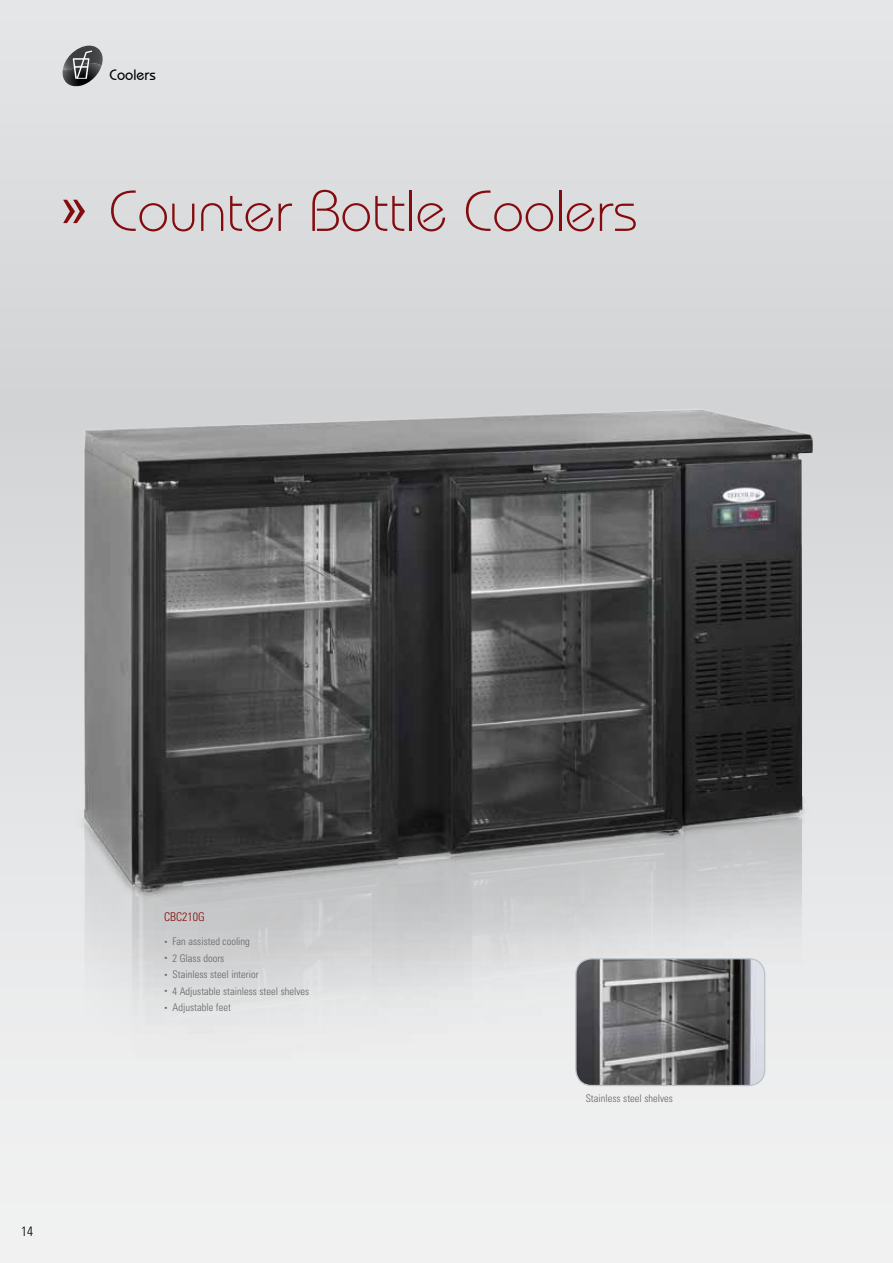
<style>
.page{position:relative;width:893px;height:1263px;background:#fff}
.page>*{position:absolute;margin:0;border:0;box-sizing:border-box;transform-origin:0 0}
.t1{font:300 57.75px "Bauhaus IT Cby BT";color:#840c0e}
.t2{font:500 15px "Bauhaus IT Cby BT";color:#000}
.t3{font:300 condensed 13.5px "Univers LT Std";color:#000}
.t4{font:300 condensed 12px "Univers LT Std";color:#840c0e}
.t5{font:300 condensed 10.5px "Univers LT Std";color:#636466}
.s1{font-family:"Arial";font-weight:400;font-size:52.5px}
.s2{font-size:6px}
</style>
<div class="page">
<div style="left:0;top:0;width:893px;height:1263px;background:linear-gradient(to right,#e3e4e5,#e3e4e5)"></div>
<img style="left:0;top:291px;width:893px;height:849px">
<svg style="left:62px;top:46px;width:42px;height:41px;background:#7c7e7f"></svg>
<img style="left:576px;top:959px;width:189px;height:126px">
<div style="left:575px;top:958px;width:190px;height:128px;border:1px solid #bbc4ca;border-radius:16px"></div>
<h2 class="t2" style="left:110px;top:66px;width:48px">Coolers</h2>
<h1 class="t1" style="left:60px;top:175px;width:580px"><span class="s1">»</span> Counter Bottle Coolers</h1>
<p class="t3" style="left:21px;top:1223px;width:13px">14</p>
<p class="t4" style="left:164px;top:910px;width:42px">CBC210G</p>
<p class="t5" style="left:164px;top:935px;width:87px"><span class="s2">•</span> Fan assisted cooling</p>
<p class="t5" style="left:164px;top:952px;width:62px"><sup>•</sup> 2 Glass doors</p>
<p class="t5" style="left:164px;top:968px;width:96px"><span class="s2">•</span> Stainless steel interior</p>
<p class="t5" style="left:164px;top:985px;width:147px"><span class="s2">•</span> 4 Adjustable stainless steel shelves</p>
<p class="t5" style="left:164px;top:1001px;width:69px"><span class="s2">•</span> Adjustable feet</p>
<p class="t5" style="left:586px;top:1092px;width:89px">Stainless steel shelves</p>
</div>
